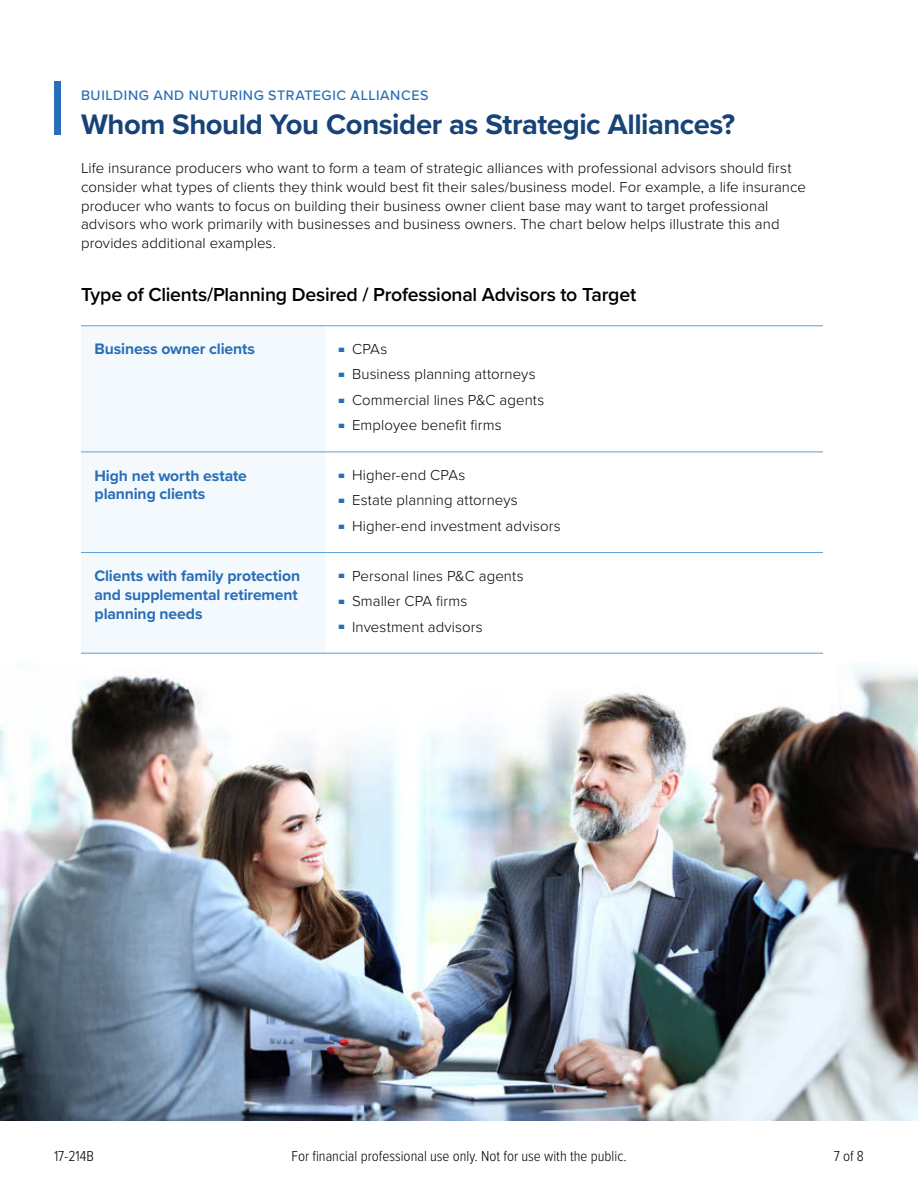
<style>
.page{position:relative;width:918px;height:1188px;background:#fff}
.page>*{position:absolute;margin:0;border:0;box-sizing:border-box;transform-origin:0 0}
.t1{font:700 29.25px "Proxima Nova";letter-spacing:-.015em;color:#184377}
.t2{font:600 19.5px "Proxima Nova";letter-spacing:-.015em;color:#000}
.t3{font:700 15.75px/18.8px "Proxima Nova";letter-spacing:-.01em;color:#296eb7}
.t4{font:300 15px/18.8px "Proxima Nova";letter-spacing:.005em;color:#000}
.t5{font:300 15px "Proxima Nova Cond";color:#000}
.t6{font:500 14.25px "Proxima Nova";letter-spacing:.04em;color:#296eb7}
.s1{font-size:7.5px;color:#296eb7}
</style>
<div class="page">
<img style="left:0;top:663px;width:918px;height:457px">
<div style="left:81px;top:326px;width:244px;height:327px;background:#f4f9fd"></div>
<svg style="left:325px;top:326px;width:498px;height:327px"></svg>
<hr style="left:81px;top:325px;width:244px;height:1px;background:#5fa0d6">
<hr style="left:325px;top:325px;width:498px;height:1px;background:#5fa0d6">
<hr style="left:81px;top:452px;width:244px;height:1px;background:#5fa0d6">
<hr style="left:325px;top:452px;width:498px;height:1px;background:#5fa0d6">
<hr style="left:81px;top:552px;width:244px;height:1px;background:#5fa0d6">
<hr style="left:325px;top:552px;width:498px;height:1px;background:#5fa0d6">
<hr style="left:81px;top:653px;width:244px;height:1px;background:#5fa0d6">
<hr style="left:325px;top:653px;width:498px;height:1px;background:#5fa0d6">
<div style="left:54px;top:81px;width:7px;height:54px;background:#296eb7"></div>
<p class="t6" style="left:81px;top:84px;width:349px">BUILDING AND NUTURING STRATEGIC ALLIANCES</p>
<h1 class="t1" style="left:81px;top:103px;width:656px">Whom Should You Consider as Strategic Alliances?</h1>
<p class="t4" style="left:81px;top:158px;width:726px">Life insurance producers who want to form a team of strategic alliances with professional advisors should first consider what types of clients they think would best fit their sales/business model. For example, a life insurance producer who wants to focus on building their business owner client base may want to target professional advisors who work primarily with businesses and business owners. The chart below helps illustrate this and provides additional examples.</p>
<h2 class="t2" style="left:81px;top:280px;width:557px">Type of Clients/Planning Desired / Professional Advisors to Target</h2>
<p class="t3" style="left:94px;top:339px;width:162px">Business owner clients</p>
<p class="t4" style="left:339px;top:339px;width:50px"><span class="s1">■</span> CPAs</p>
<p class="t4" style="left:339px;top:364px;width:199px"><span class="s1">■</span> Business planning attorneys</p>
<p class="t4" style="left:339px;top:390px;width:207px"><span class="s1">■</span> Commercial lines P&amp;C agents</p>
<p class="t4" style="left:339px;top:415px;width:165px"><span class="s1">■</span> Employee benefit firms</p>
<p class="t3" style="left:94px;top:466px;width:154px">High net worth estate planning clients</p>
<p class="t4" style="left:339px;top:465px;width:128px"><span class="s1">■</span> Higher-end CPAs</p>
<p class="t4" style="left:339px;top:490px;width:181px"><span class="s1">■</span> Estate planning attorneys</p>
<p class="t4" style="left:339px;top:516px;width:224px"><span class="s1">■</span> Higher-end investment advisors</p>
<p class="t3" style="left:94px;top:566px;width:207px">Clients with family protection and supplemental retirement planning needs</p>
<p class="t4" style="left:339px;top:565px;width:187px"><span class="s1">■</span> Personal lines P&amp;C agents</p>
<p class="t4" style="left:339px;top:591px;width:130px"><span class="s1">■</span> Smaller CPA firms</p>
<p class="t4" style="left:339px;top:616px;width:146px"><span class="s1">■</span> Investment advisors</p>
<p class="t5" style="left:54px;top:1145px;width:41px">17-214B</p>
<p class="t5" style="left:291px;top:1145px;width:337px">For financial professional use only. Not for use with the public.</p>
<p class="t5" style="left:834px;top:1145px;width:32px">7 of 8</p>
</div>
